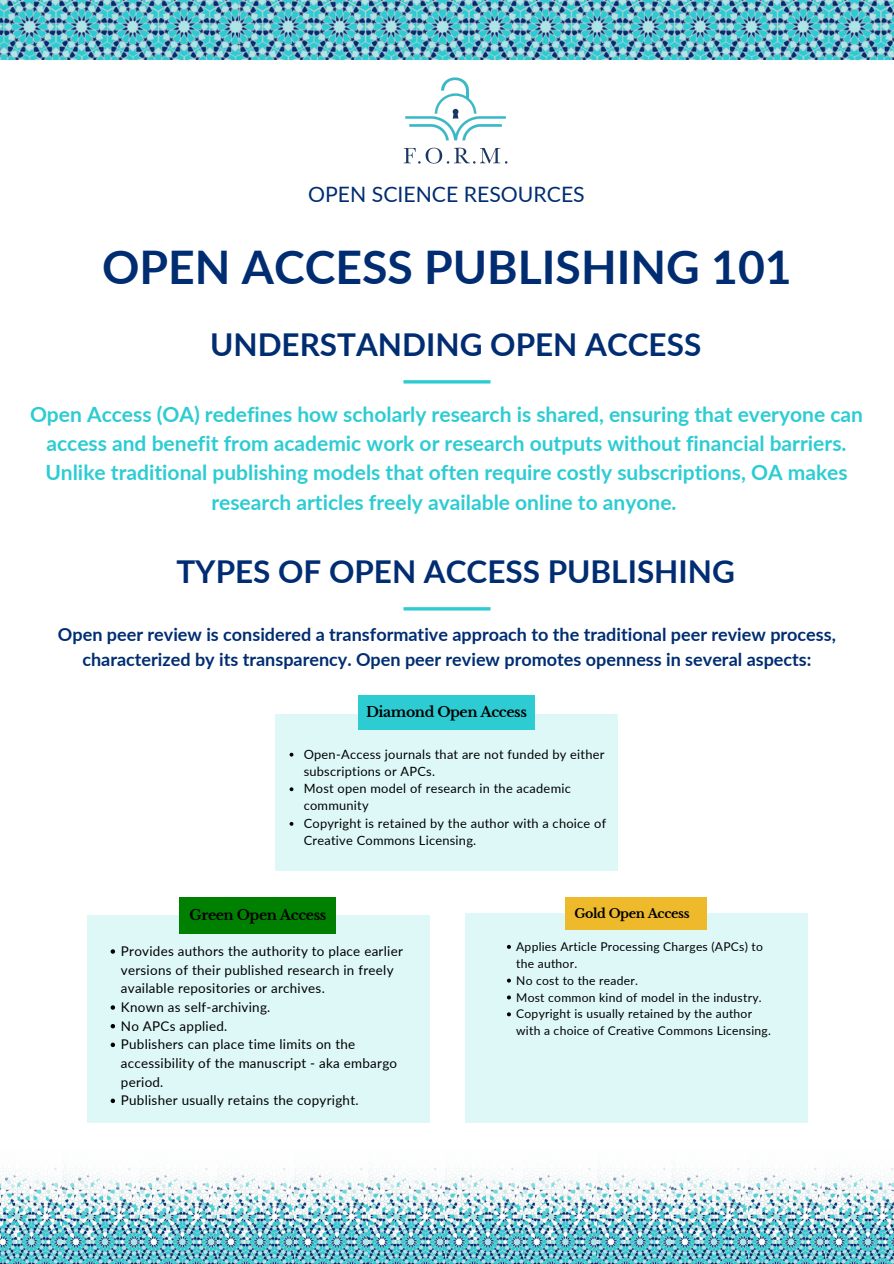
<style>
.page{position:relative;width:894px;height:1264px;background:#fff}
.page>*{position:absolute;margin:0;border:0;box-sizing:border-box;transform-origin:0 0}
.t1{font:700 46.35px "Lato";color:#002d72}
.t2{font:700 31.5px "Lato";color:#002d72}
.t3{font:21.15px "Lato";color:#002d72}
.t4{font:700 21px/29.2px "Lato";color:#2dccd3;text-align:center}
.t5{font:700 18px/24.8px "Lato";color:#002d72;text-align:center}
.t6{font:700 14.1px "Libre Baskerville";letter-spacing:-.03em;color:#000}
.t7{font:13.35px/18.6px "Lato";letter-spacing:.02em;color:#000}
.t8{font:12.75px/17.2px "Lato";letter-spacing:.02em;color:#000}
.t9{font:700 12.75px "Libre Baskerville";letter-spacing:-.03em;color:#000}
.t10{font:12.15px/16.8px "Lato";letter-spacing:.02em;color:#000}
</style>
<div class="page">
<hr style="left:403px;top:607px;width:87px;height:3px;background:#2dccd3">
<img style="left:403px;top:78px;width:104px;height:85px">
<img style="left:0;top:0;width:239px;height:59px">
<img style="left:239px;top:0;width:416px;height:59px">
<img style="left:651px;top:1px;width:242px;height:59px">
<img style="left:0;top:1168px;width:63px;height:95px">
<img style="left:63px;top:1168px;width:305px;height:95px">
<img style="left:368px;top:1168px;width:229px;height:95px">
<img style="left:597px;top:1168px;width:74px;height:95px">
<img style="left:671px;top:1168px;width:222px;height:95px">
<hr style="left:403px;top:380px;width:87px;height:3px;background:#2dccd3">
<div style="left:275px;top:713px;width:342px;height:157px;background:#def8f8"></div>
<svg style="left:289px;top:752px;width:4px;height:4px"></svg>
<svg style="left:289px;top:787px;width:4px;height:4px"></svg>
<div style="left:358px;top:695px;width:176px;height:34px;background:#2dccd3"></div>
<div style="left:87px;top:915px;width:342px;height:207px;background:#def8f8"></div>
<svg style="left:111px;top:949px;width:4px;height:4px"></svg>
<svg style="left:111px;top:1005px;width:4px;height:4px"></svg>
<svg style="left:111px;top:1024px;width:4px;height:4px"></svg>
<svg style="left:111px;top:1042px;width:4px;height:5px"></svg>
<svg style="left:111px;top:1098px;width:4px;height:5px"></svg>
<div style="left:179px;top:897px;width:157px;height:36px;background:#008000"></div>
<div style="left:464px;top:913px;width:343px;height:209px;background:#def8f8"></div>
<svg style="left:507px;top:944px;width:4px;height:4px"></svg>
<svg style="left:507px;top:978px;width:4px;height:4px"></svg>
<svg style="left:507px;top:995px;width:4px;height:4px"></svg>
<svg style="left:507px;top:1012px;width:4px;height:4px"></svg>
<div style="left:565px;top:897px;width:141px;height:32px;background:#eeba2b"></div>
<h1 class="t3" style="left:308px;top:181px;width:278px">OPEN SCIENCE RESOURCES</h1>
<h4 class="t1" style="left:102px;top:238px;width:691px">OPEN ACCESS PUBLISHING 101</h4>
<p class="t2" style="left:210px;top:325px;width:492px">UNDERSTANDING OPEN ACCESS</p>
<h2 class="t4" style="left:30px;top:399px;width:834px">Open Access (OA) redefines how scholarly research is shared, ensuring that everyone can access and benefit from academic work or research outputs without financial barriers.<br>Unlike traditional publishing models that often require costly subscriptions, OA makes research articles freely available online to anyone.</h2>
<p class="t2" style="left:176px;top:552px;width:560px">TYPES OF OPEN ACCESS PUBLISHING</p>
<h3 class="t5" style="left:58px;top:621px;width:779px">Open peer review is considered a transformative approach to the traditional peer review process, characterized by its transparency. Open peer review promotes openness in several aspects:</h3>
<p class="t6" style="left:366px;top:703px;width:162px">Diamond Open Access</p>
<p class="t8" style="left:303px;top:745px;width:302px">Open-Access journals that are not funded by either subscriptions or APCs.</p>
<p class="t8" style="left:303px;top:779px;width:269px">Most open model of research in the academic community</p>
<h6 class="t8" style="left:303px;top:814px;width:304px">Copyright is retained by the author with a choice of<br>Creative Commons Licensing.</h6>
<p class="t6" style="left:189px;top:906px;width:138px">Green Open Access</p>
<p class="t7" style="left:121px;top:941px;width:283px">Provides authors the authority to place earlier versions of their published research in freely available repositories or archives.</p>
<p class="t7" style="left:121px;top:997px;width:151px">Known as self-archiving.</p>
<p class="t7" style="left:121px;top:1016px;width:108px">No APCs applied.</p>
<p class="t7" style="left:121px;top:1034px;width:278px">Publishers can place time limits on the accessibility of the manuscript - aka embargo period.</p>
<p class="t7" style="left:121px;top:1090px;width:239px">Publisher usually retains the copyright.</p>
<p class="t9" style="left:574px;top:905px;width:117px">Gold Open Access</p>
<p class="t10" style="left:516px;top:937px;width:248px">Applies Article Processing Charges (APCs) to the author.</p>
<p class="t10" style="left:516px;top:971px;width:123px">No cost to the reader.</p>
<p class="t10" style="left:516px;top:988px;width:247px">Most common kind of model in the industry.</p>
<p class="t10" style="left:516px;top:1005px;width:256px">Copyright is usually retained by the author with a choice of Creative Commons Licensing.</p>
</div>
